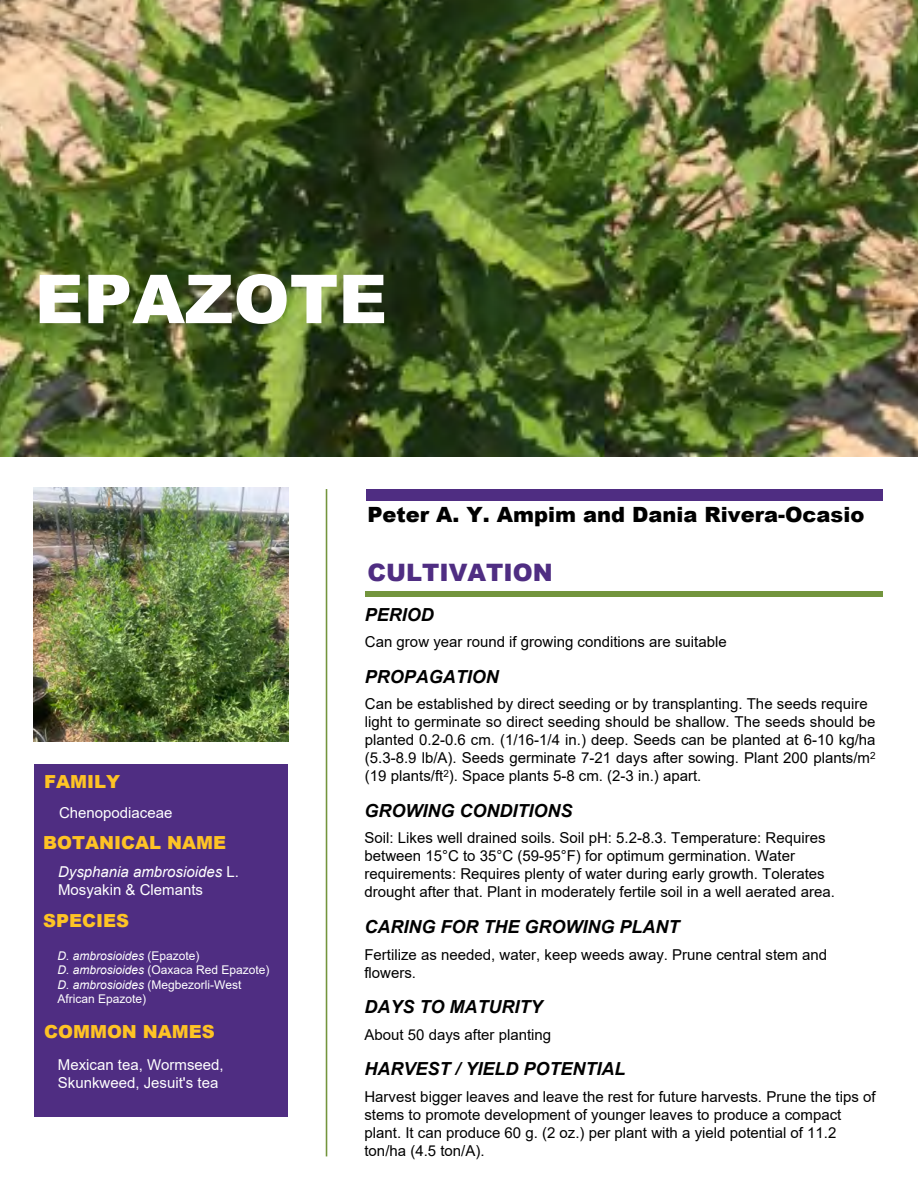
<style>
.page{position:relative;width:918px;height:1188px;background:#fff}
.page>*{position:absolute;margin:0;border:0;box-sizing:border-box;transform-origin:0 0}
.t1{font:900 67.5px "Arial";color:#fff}
.t2{font:900 24px "Arial";color:#4f2d82}
.t3{font:900 21px "Arial";color:#000}
.t4{font:italic 700 18px "Arial";color:#000}
.t5{font:900 18px "Arial";color:#fec325}
.t6{font:15px/18px "Arial";color:#000}
.t7{font:15px/18px "Arial";color:#fff}
.t8{font:italic 15px/18px "Arial";color:#fff}
.t9{font:12px/14.4px "Arial";color:#fff}
.s1{font-style:normal}
.s2{font-style:italic}
.s3{font-style:inherit}
</style>
<div class="page">
<img style="left:0;top:1px;width:918px;height:455px">
<div style="left:366px;top:489px;width:517px;height:11px;background:#4f2d82"></div>
<div style="left:365px;top:592px;width:518px;height:5px;background:#73953d"></div>
<hr style="left:326px;top:489px;width:1px;height:667px;background:#73953d">
<div style="left:34px;top:764px;width:254px;height:353px;background:#4f2d82"></div>
<img style="left:34px;top:488px;width:254px;height:254px">
<h1 class="t1" style="left:35px;top:250px;width:354px">EPAZOTE</h1>
<p class="t5" style="left:44px;top:768px;width:78px">FAMILY</p>
<p class="t7" style="left:59px;top:804px;width:115px">Chenopodiaceae</p>
<p class="t5" style="left:43px;top:830px;width:184px">BOTANICAL NAME</p>
<p class="t8" style="left:58px;top:863px;width:182px">Dysphania ambrosioides <span class="s1">L.<br>Mosyakin &amp; Clemants</span></p>
<p class="t5" style="left:43px;top:908px;width:87px">SPECIES</p>
<p class="t9" style="left:57px;top:948px;width:214px"><span class="s2">D. ambrosioides</span> (Epazote)<br><span class="s2">D. ambrosioides</span> (Oaxaca Red Epazote)<br><span class="s2">D. ambrosioides</span> (Megbezorli-West<br>African Epazote)</p>
<p class="t5" style="left:44px;top:1019px;width:172px">COMMON NAMES</p>
<p class="t7" style="left:58px;top:1056px;width:167px">Mexican tea, Wormseed,<br>Skunkweed<span class="s3">, Jesuit's tea</span></p>
<h3 class="t3" style="left:367px;top:500px;width:499px">Peter A. Y. Ampim and Dania Rivera-Ocasio</h3>
<h2 class="t2" style="left:367px;top:555px;width:187px">CULTIVATION</h2>
<p class="t4" style="left:365px;top:602px;width:71px">PERIOD</p>
<p class="t6" style="left:365px;top:633px;width:363px">Can grow year round if growing conditions are suitable</p>
<p class="t4" style="left:365px;top:664px;width:136px">PROPAGATION</p>
<p class="t6" style="left:365px;top:695px;width:512px">Can be established by direct seeding or by transplanting. The seeds require light to germinate so direct seeding should be shallow. The seeds should be planted 0.2-0.6 cm. (1/16-1/4 in.) deep. Seeds can be planted at 6-10 kg/ha (5.3-8.9 lb/A). Seeds germinate 7-21 days after sowing. Plant 200 plants/m<sup>2 </sup>(19 plants/ft<sup>2</sup>). Space plants 5-8 cm. (2-3 in.) apart.</p>
<p class="t4" style="left:364px;top:798px;width:210px">GROWING CONDITIONS</p>
<p class="t6" style="left:364px;top:829px;width:472px">Soil: Likes well drained soils. Soil pH: 5.2-8.3. Temperature: Requires between 15°C to 35°C (59-95°F) for optimum germination. Water requirements: Requires plenty of water during early growth. Tolerates drought after that. Plant in moderately fertile soil in a well aerated area.</p>
<p class="t4" style="left:364px;top:915px;width:316px">CARING FOR THE GROWING PLANT</p>
<p class="t6" style="left:364px;top:945px;width:464px">Fertilize as needed, water, keep weeds away. Prune central stem and flowers.</p>
<p class="t4" style="left:364px;top:995px;width:180px">DAYS TO MATURITY</p>
<p class="t6" style="left:364px;top:1025px;width:188px">About 50 days after planting</p>
<p class="t4" style="left:364px;top:1057px;width:263px">HARVEST / YIELD POTENTIAL</p>
<p class="t6" style="left:364px;top:1087px;width:513px">Harvest bigger leaves and leave the rest for future harvests. Prune the tips of stems to promote development of younger leaves to produce a compact plant. It can produce 60 g. (2 oz.) per plant with a yield potential of 11.2 ton/ha (4.5 ton/A).</p>
</div>
